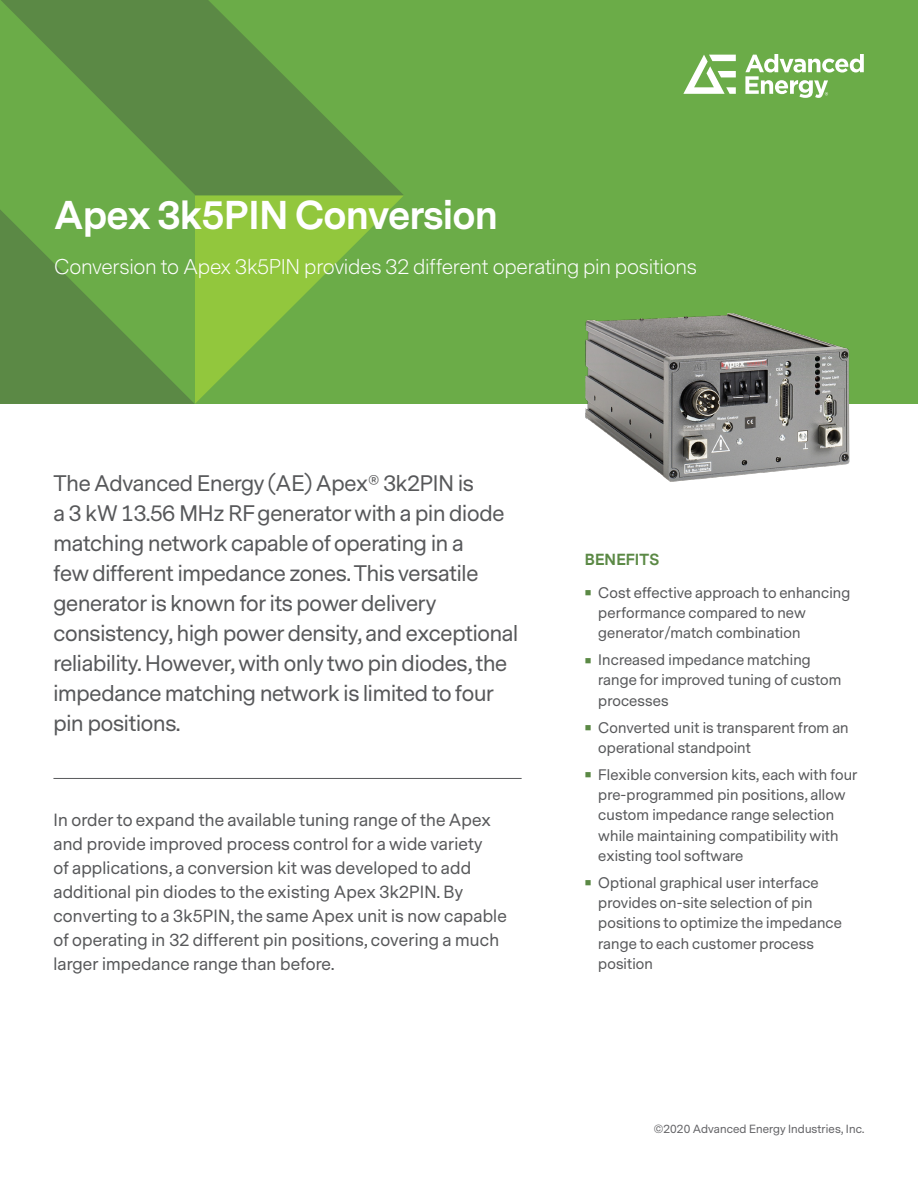
<style>
.page{position:relative;width:918px;height:1188px;background:#fff}
.page>*{position:absolute;margin:0;border:0;box-sizing:border-box;transform-origin:0 0}
.t1{font:700 37.5px "Messina Sans";letter-spacing:-.005em;color:#fff}
.AE__Inspirational_Te{font:21px/30px "Messina Sans";letter-spacing:-.01em;color:#57585a}
.TitleSub{font:300 19.8px "Messina Sans";letter-spacing:-.015em;color:#fff}
.Body___normal{font:16.5px/24px "Messina Sans";letter-spacing:.01em;color:#57585a}
.Cover_Heading{font:700 15px "Messina Sans";letter-spacing:.01em;color:#5b8945}
.Bulleted{font:14.25px/20.2px "Messina Sans";letter-spacing:.01em;color:#57585a}
.t2{font:11.1px "Messina Sans";letter-spacing:.01em;color:#636366}
.s1{color:#5b8945}
</style>
<div class="page">
<div style="left:0;top:0;width:918px;height:404px;background:#6bac48"></div>
<svg style="left:195px;top:195px;width:208px;height:208px"></svg>
<svg style="left:195px;top:0;width:208px;height:195px;fill:#5b8945"></svg>
<svg style="left:0;top:0;width:195px;height:404px"></svg>
<svg style="left:683px;top:55px;width:53px;height:39px"></svg>
<svg style="left:745px;top:54px;width:119px;height:44px"></svg>
<hr style="left:53px;top:778px;width:469px;height:1px;background:#57585a">
<img style="left:585px;top:313px;width:265px;height:169px">
<p class="t1" style="left:54px;top:189px;width:445px">Apex 3k5PIN Conversion</p>
<p class="TitleSub" style="left:54px;top:254px;width:645px">Conversion to Apex 3k5PIN provides 32 different operating pin positions</p>
<p class="AE__Inspirational_Te" style="left:53px;top:469px;width:466px">The Advanced Energy (AE) Apex® 3k2PIN is<br>a 3 kW 13.56 MHz RF generator with a pin diode matching network capable of operating in a<br>few different impedance zones. This versatile generator is known for its power delivery consistency, high power density, and exceptional reliability. However, with only two pin diodes, the impedance matching network is limited to four pin positions.</p>
<p class="Body___normal" style="left:53px;top:808px;width:455px">In order to expand the available tuning range of the Apex and provide improved process control for a wide variety<br>of applications, a conversion kit was developed to add additional pin diodes to the existing Apex 3k2PIN. By converting to a 3k5PIN, the same Apex unit is now capable of operating in 32 different pin positions, covering a much larger impedance range than before.</p>
<p class="Cover_Heading" style="left:585px;top:548px;width:76px">BENEFITS</p>
<p class="Bulleted" style="left:598px;top:583px;width:254px;text-indent:-14px"><span class="s1">■</span> Cost effective approach to enhancing performance compared to new generator/match combination</p>
<p class="Bulleted" style="left:598px;top:650px;width:245px;text-indent:-14px"><span class="s1">■</span> Increased impedance matching range for improved tuning of custom processes</p>
<p class="Bulleted" style="left:598px;top:718px;width:252px;text-indent:-14px"><span class="s1">■</span> Converted unit is transparent from an operational standpoint</p>
<p class="Bulleted" style="left:598px;top:765px;width:261px;text-indent:-14px"><span class="s1">■</span> Flexible conversion kits, each with four pre-programmed pin positions, allow custom impedance range selection while maintaining compatibility with existing tool software</p>
<p class="Bulleted" style="left:598px;top:873px;width:245px;text-indent:-14px"><span class="s1">■</span> Optional graphical user interface provides on-site selection of pin positions to optimize the impedance range to each customer process position</p>
<p class="t2" style="left:654px;top:1122px;width:212px">©2020 Advanced Energy Industries, Inc.</p>
</div>
